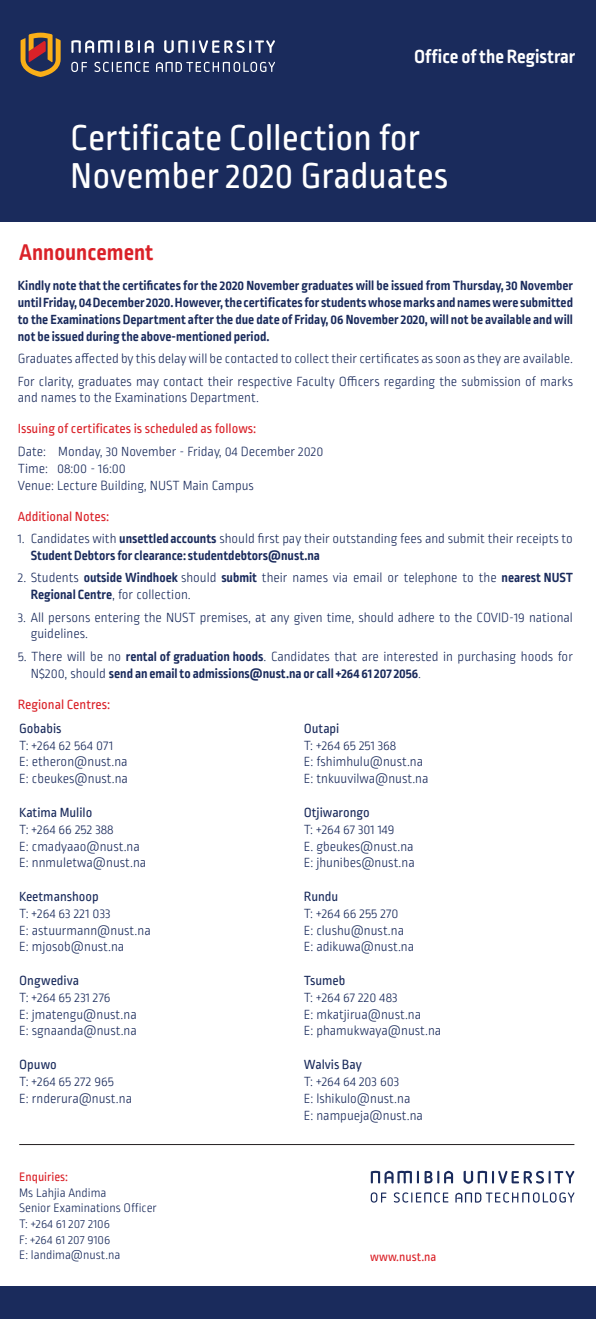
<style>
.page{position:relative;width:596px;height:1319px;background:#fff}
.page>*{position:absolute;margin:0;border:0;box-sizing:border-box;transform-origin:0 0}
.t1{font:38px/38px "Ropa Soft Pro";color:#fff}
.t2{font:700 24px "Ropa Soft Pro";color:#da2128}
.t3{font:700 20px "Ropa Soft Pro";color:#fff}
.t4{font:300 14px/16.8px "Ropa Soft Pro";color:#1a2b5c}
.t5{font:700 14px/16.8px "Ropa Soft Pro";color:#1a2b5c;text-align:justify}
.t6{font:14px "Ropa Soft Pro";color:#1a2b5c}
.t7{font:14px "Ropa Soft Pro";color:#da2128}
.t8{font:300 13px "Ropa Soft Pro";color:#1a2b5c}
.t9{font:13px "Ropa Soft Pro";color:#da2128}
.s1{font-style:inherit}
.s2{font-weight:700}
</style>
<div class="page">
<svg style="left:370px;top:1170px;width:204px;height:32px"></svg>
<div style="left:0;top:1px;width:595px;height:221px;background:#1a2b5c"></div>
<svg style="left:71px;top:40px;width:204px;height:32px"></svg>
<svg style="left:21px;top:33px;width:40px;height:44px"></svg>
<hr style="left:19px;top:1144px;width:555px;height:1px;background:#231f20">
<div style="left:0;top:1286px;width:595px;height:32px;background:#1a2b5c"></div>
<p class="t3" style="left:414px;top:45px;width:163px">Office of the Registrar</p>
<p class="t1" style="left:70px;top:120px;width:379px">Certificate Collection for<br>November 2020 Graduates</p>
<p class="t2" style="left:19px;top:239px;width:136px"><span class="s1">A</span>nnouncement</p>
<p class="t5" style="left:18px;top:278px;width:556px">Kindly note that the certificates for the 2020 November graduates will be issued from Thursday, 30 November until Friday, 04 December 2020. However, the certificates for students whose marks and names were submitted to the Examinations Department after the due date of Friday, 06 November 2020, will not be available and will not be issued during the above-mentioned period.</p>
<p class="t4" style="left:18px;top:351px;width:556px">Graduates affected by this delay will be contacted to collect their certificates as soon as they are available.</p>
<p class="t4" style="left:18px;top:373px;width:556px">For clarity, graduates may contact their respective Faculty Officers regarding the submission of marks and names to the Examinations Department.</p>
<p class="t7" style="left:18px;top:421px;width:240px">Issuing of certificates is scheduled as follows:</p>
<p class="t4" style="left:18px;top:444px;width:307px">Date: Monday, 30 November - Friday, 04 December 2020</p>
<p class="t4" style="left:18px;top:460px;width:109px">Time: 08:00 - 16:00</p>
<p class="t4" style="left:18px;top:477px;width:237px">Venue: Lecture Building, NUST Main Campus</p>
<p class="t7" style="left:18px;top:508px;width:93px">Additional Notes:</p>
<p class="t4" style="left:31px;top:531px;width:543px;text-indent:-13px">1. Candidates with <span class="s2">unsettled accounts</span> should first pay their outstanding fees and submit their receipts to<br><span class="s2">Student Debtors for clearance: studentdebtors@nust.na</span></p>
<p class="t4" style="left:31px;top:570px;width:543px;text-indent:-13px">2. Students <span class="s2">outside Windhoek</span> should <span class="s2">submit</span> their names via email or telephone to the <span class="s2">nearest NUST<br>Regional Centre</span>, for collection.</p>
<p class="t4" style="left:31px;top:609px;width:543px;text-indent:-13px">3. All persons entering the NUST premises, at any given time, should adhere to the COVID-19 national guidelines.</p>
<p class="t4" style="left:31px;top:648px;width:543px;text-indent:-13px">5. There will be no <span class="s2">rental of graduation hoods</span>. Candidates that are interested in purchasing hoods for<br>N$200, should <span class="s2">send an email to admissions@nust.na or call +264 61 207 2056</span>.</p>
<p class="t7" style="left:18px;top:696px;width:94px">Regional Centres:</p>
<p class="t6" style="left:19px;top:720px;width:44px">Gobabis</p>
<p class="t4" style="left:19px;top:737px;width:95px">T: +264 62 564 071</p>
<p class="t4" style="left:19px;top:754px;width:110px">E: etheron@nust.na</p>
<p class="t4" style="left:19px;top:771px;width:110px">E: cbeukes@nust.na</p>
<p class="t6" style="left:19px;top:804px;width:75px">Katima Mulilo</p>
<p class="t4" style="left:19px;top:821px;width:96px">T: +264 66 252 388</p>
<p class="t4" style="left:19px;top:838px;width:122px">E: cmadyaao@nust.na</p>
<p class="t4" style="left:19px;top:855px;width:128px">E: nnmuletwa@nust.na</p>
<p class="t6" style="left:19px;top:888px;width:81px">Keetmanshoop</p>
<p class="t4" style="left:19px;top:905px;width:93px">T: +264 63 221 033</p>
<p class="t4" style="left:19px;top:922px;width:133px">E: astuurmann@nust.na</p>
<p class="t4" style="left:19px;top:939px;width:106px">E: mjosob@nust.na</p>
<p class="t6" style="left:19px;top:972px;width:61px">Ongwediva</p>
<p class="t4" style="left:19px;top:989px;width:93px">T: +264 65 231 276</p>
<p class="t4" style="left:19px;top:1006px;width:119px">E: jmatengu@nust.na</p>
<p class="t4" style="left:19px;top:1023px;width:119px">E: sgnaanda@nust.na</p>
<p class="t6" style="left:19px;top:1056px;width:39px">Opuwo</p>
<p class="t4" style="left:19px;top:1073px;width:96px">T: +264 65 272 965</p>
<p class="t4" style="left:19px;top:1090px;width:114px">E: rnderura@nust.na</p>
<p class="t9" style="left:19px;top:1169px;width:50px">Enquiries:</p>
<p class="t8" style="left:19px;top:1185px;width:89px">Ms Lahjia Andima</p>
<p class="t8" style="left:19px;top:1201px;width:139px">Senior Examinations Officer</p>
<p class="t8" style="left:19px;top:1216px;width:92px">T: +264 61 207 2106</p>
<p class="t8" style="left:19px;top:1232px;width:92px">F: +264 61 207 9106</p>
<p class="t8" style="left:19px;top:1247px;width:103px">E: landima@nust.na</p>
<p class="t6" style="left:303px;top:720px;width:37px">Outapi</p>
<p class="t4" style="left:303px;top:737px;width:94px">T: +264 65 251 368</p>
<p class="t4" style="left:303px;top:754px;width:121px">E: fshimhulu@nust.na</p>
<p class="t4" style="left:303px;top:771px;width:126px">E: tnkuuvilwa@nust.na</p>
<p class="t6" style="left:303px;top:804px;width:67px">Otjiwarongo</p>
<p class="t4" style="left:303px;top:821px;width:92px">T: +264 67 301 149</p>
<p class="t4" style="left:303px;top:838px;width:111px">E. gbeukes@nust.na</p>
<p class="t4" style="left:303px;top:855px;width:112px">E: jhunibes@nust.na</p>
<p class="t6" style="left:303px;top:888px;width:36px">Rundu</p>
<p class="t4" style="left:303px;top:905px;width:96px">T: +264 66 255 270</p>
<p class="t4" style="left:303px;top:922px;width:102px">E: clushu@nust.na</p>
<p class="t4" style="left:303px;top:939px;width:112px">E: adikuwa@nust.na</p>
<p class="t6" style="left:303px;top:972px;width:43px">Tsumeb</p>
<p class="t4" style="left:303px;top:989px;width:95px">T: +264 67 220 483</p>
<p class="t4" style="left:303px;top:1006px;width:119px">E: mkatjirua@nust.na</p>
<p class="t4" style="left:303px;top:1023px;width:139px">E: phamukwaya@nust.na</p>
<p class="t6" style="left:303px;top:1056px;width:59px">Walvis Bay</p>
<p class="t4" style="left:303px;top:1073px;width:97px">T: +264 64 203 603</p>
<p class="t4" style="left:303px;top:1090px;width:108px">E: lshikulo@nust.na</p>
<p class="t4" style="left:303px;top:1107px;width:121px">E: nampueja@nust.na</p>
<p class="t9" style="left:370px;top:1249px;width:68px">www.nust.na</p>
</div>
